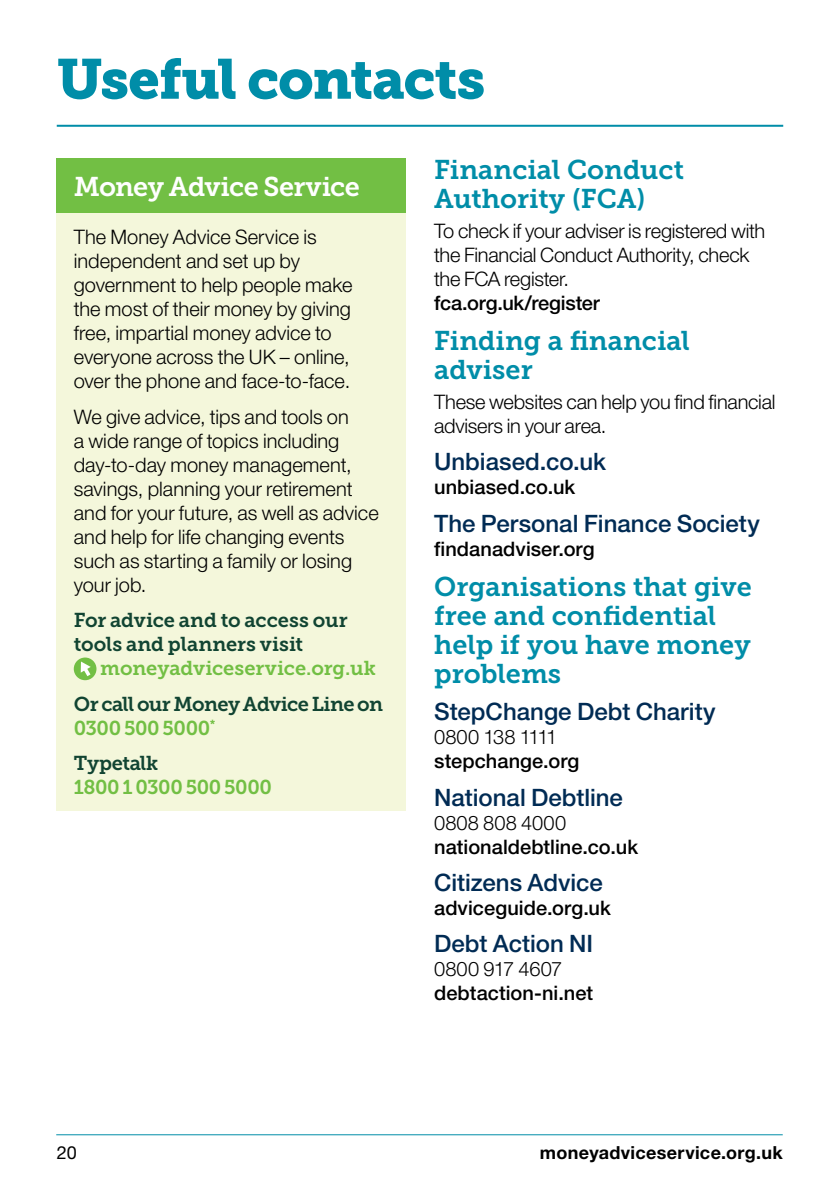
<style>
.page{position:relative;width:840px;height:1191px;background:#fff}
.page>*{position:absolute;margin:0;border:0;box-sizing:border-box;transform-origin:0 0}
.Section_Header_01_Mu{font:56px "Museo Slab 900";letter-spacing:-.015em;color:#008da8}
.Sub_Head_Museo_Slab{font:27px/29px "Museo Slab 700";color:#008da8}
.Key_Points_title{font:27px "Museo Slab 700";letter-spacing:-.02em;color:#fff}
.Body_Header_03_Helve{font:500 24px "Helvetica Neue LT Std";color:#002b54}
.Body_02_Helvetica_Li{font:300 20px/24px "Helvetica Neue LT Std";color:#000}
.Body_02_Helvetica_Li-2{font:500 20px/24px "Helvetica Neue LT Std";color:#000}
.Body_02_Helvetica_Li-3{font:20px/24px "Museo Slab 700";letter-spacing:-.015em;color:#114432}
.Body_02_Helvetica_Li-4{font:20px/24px "Museo Slab 700";letter-spacing:-.015em;color:#72bf44}
.t1{font:700 18px "Helvetica Neue LT Std";letter-spacing:.02em;color:#000}
.t2{font:18px "Helvetica Neue LT Std";color:#000}
.s1{color:#72bf44}
.s2{color:#114432}
.s3{font-weight:500}
.s4{font-weight:300}
</style>
<div class="page">
<hr style="left:56px;top:1134px;width:726px;height:1px;background:#008da8">
<hr style="left:57px;top:125px;width:725px;height:2px;background:#008da8">
<div style="left:57px;top:159px;width:348px;height:54px;background:#72bf44"></div>
<div style="left:57px;top:213px;width:348px;height:598px;background:#f4f7db"></div>
<div style="left:74px;top:657px;width:22px;height:23px;background:#72bf44;border-radius:50%"></div>
<svg style="left:81px;top:661px;width:10px;height:15px"></svg>
<p class="Section_Header_01_Mu" style="left:57px;top:47px;width:430px">Useful contacts</p>
<p class="Key_Points_title" style="left:74px;top:171px;width:287px">Money Advice Service</p>
<p class="Body_02_Helvetica_Li" style="left:74px;top:225px;width:280px">The Money Advice Service is independent and set up by government to help people make the most of their money by giving free, impartial money advice to everyone across the UK – online, over the phone and face-to-face.</p>
<p class="Body_02_Helvetica_Li" style="left:74px;top:404px;width:306px">We give advice, tips and tools on<br>a wide range of topics including day-to-day money management, savings, planning your retirement and for your future, as well as advice and help for life changing events such as starting a family or losing your job.</p>
<p class="Body_02_Helvetica_Li-3" style="left:74px;top:608px;width:275px">For advice and to access our</p>
<p class="Body_02_Helvetica_Li-3" style="left:74px;top:632px;width:231px">tools and planners visit</p>
<p class="Body_02_Helvetica_Li-4" style="left:100px;top:656px;width:277px">moneyadviceservice.org.uk</p>
<p class="Body_02_Helvetica_Li-3" style="left:74px;top:692px;width:310px">Or call our Money Advice Line on<br><span class="s1">0300 500 5000</span><sup>*</sup></p>
<p class="Body_02_Helvetica_Li-4" style="left:74px;top:751px;width:200px"><span class="s2">Typetalk<br></span>1800 1 0300 500 5000</p>
<p class="Sub_Head_Museo_Slab" style="left:434px;top:155px;width:251px">Financial Conduct<br>Authority (FCA)</p>
<p class="Body_02_Helvetica_Li" style="left:434px;top:218px;width:332px">To check if your adviser is registered with the Financial Conduct Authority, check the FCA register.<br><span class="s3">fca.org.uk/register</span></p>
<p class="Sub_Head_Museo_Slab" style="left:434px;top:326px;width:257px">Finding a financial adviser</p>
<p class="Body_02_Helvetica_Li" style="left:434px;top:389px;width:343px">These websites can help you find financial advisers in your area.</p>
<p class="Body_Header_03_Helve" style="left:434px;top:447px;width:173px">Unbiased.co.uk</p>
<p class="Body_02_Helvetica_Li-2" style="left:434px;top:475px;width:143px">unbiased.co.uk</p>
<p class="Body_Header_03_Helve" style="left:434px;top:508px;width:327px">The Personal Finance Society</p>
<p class="Body_02_Helvetica_Li-2" style="left:434px;top:536px;width:162px">findanadviser.org</p>
<p class="Sub_Head_Museo_Slab" style="left:434px;top:572px;width:319px">Organisations that give free and confidential help if you have money problems</p>
<p class="Body_Header_03_Helve" style="left:434px;top:697px;width:283px">StepChange Debt Charity</p>
<p class="Body_02_Helvetica_Li-2" style="left:434px;top:725px;width:147px"><span class="s4">0800 138 1111 </span>stepchange.org</p>
<p class="Body_Header_03_Helve" style="left:434px;top:783px;width:190px">National Debtline</p>
<p class="Body_02_Helvetica_Li-2" style="left:434px;top:810px;width:205px"><span class="s4">0808 808 4000 </span>nationaldebtline.co.uk</p>
<p class="Body_Header_03_Helve" style="left:434px;top:868px;width:170px">Citizens Advice</p>
<p class="Body_02_Helvetica_Li-2" style="left:434px;top:895px;width:178px">adviceguide.org.uk</p>
<p class="Body_Header_03_Helve" style="left:434px;top:929px;width:160px">Debt Action NI</p>
<p class="Body_02_Helvetica_Li-2" style="left:434px;top:957px;width:160px"><span class="s4">0800 917 4607 </span>debtaction-ni.net</p>
<p class="t2" style="left:57px;top:1142px;width:21px">20</p>
<p class="t1" style="left:539px;top:1141px;width:244px">moneyadviceservice.org.uk</p>
</div>
